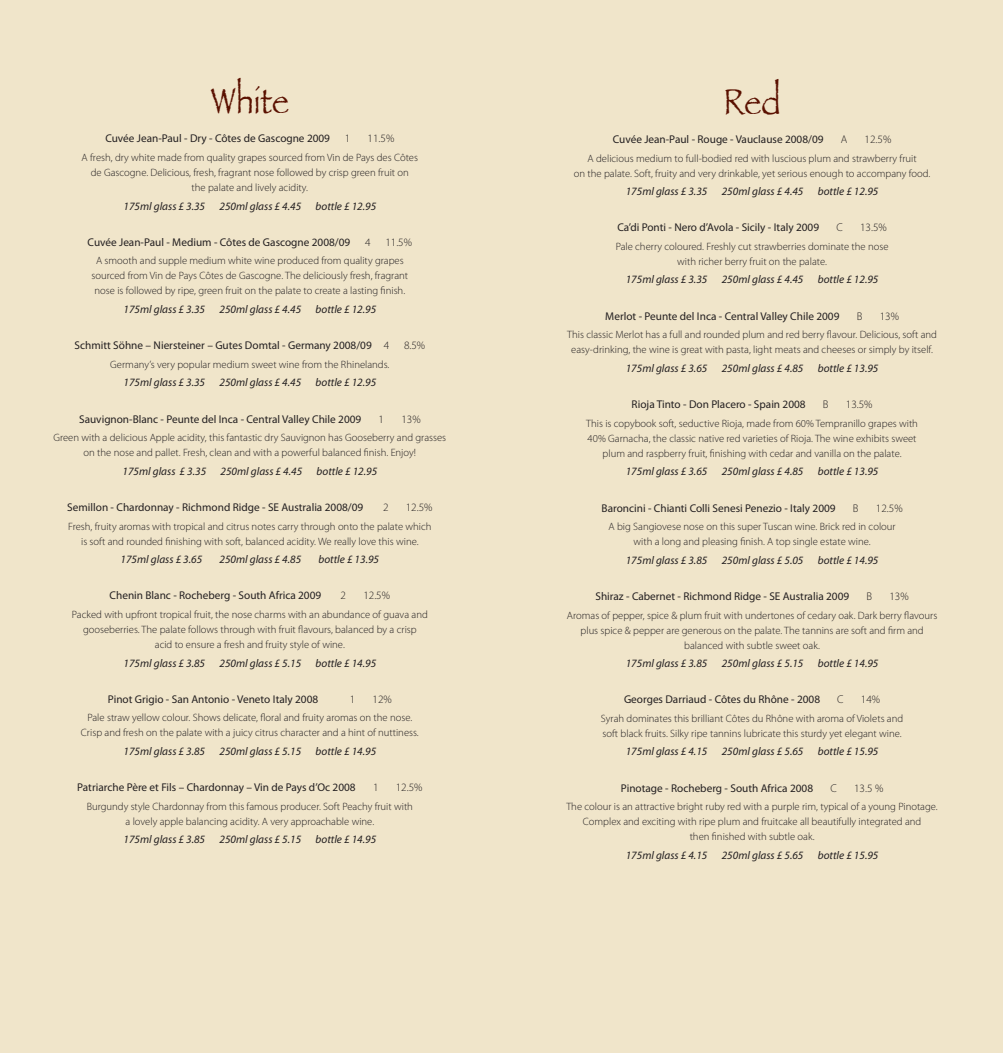
<style>
.page{position:relative;width:1003px;height:1053px;background:#fff}
.page>*{position:absolute;margin:0;border:0;box-sizing:border-box;transform-origin:0 0}
.t1{font:37.5px "Papyrus";color:#5a1000;scale:.85 1}
.t2{font:italic 11.25px "Myriad Pro";color:#231f20}
.t3{font:11.25px "Myriad Pro";color:#231f20}
.t4{font:300 11.25px "Myriad Pro";color:#231f20}
.t5{font:300 10.62px/15px "Myriad Pro";color:#231f20;text-align:center}
.s1{font-weight:300}
</style>
<div class="page">
<div style="left:0;top:0;width:1003px;height:1052px;background:#f0e5ca"></div>
<h1 class="t1" style="left:211px;top:78px;width:93px">White</h1>
<p class="t3" style="left:105px;top:132px;width:226px">Cuvée Jean-Paul - Dry - Côtes de Gascogne 2009</p>
<p class="t4" style="left:345px;top:132px;width:7px">1</p>
<p class="t4" style="left:368px;top:132px;width:28px">11.5%</p>
<p class="t5" style="left:82px;top:150px;width:338px">A fresh, dry white made from quality grapes sourced from Vin de Pays des Côtes de Gascogne. Delicious, fresh, fragrant nose followed by crisp green fruit on<br>the palate and lively acidity.</p>
<p class="t2" style="left:123px;top:199px;width:83px">175ml glass £ 3.35</p>
<p class="t2" style="left:219px;top:199px;width:83px">250ml glass £ 4.45</p>
<p class="t2" style="left:315px;top:199px;width:62px">bottle £ 12.95</p>
<p class="t3" style="left:88px;top:235px;width:264px">Cuvée Jean-Paul - Medium - Côtes de Gascogne 2008/09</p>
<p class="t4" style="left:365px;top:236px;width:7px">4</p>
<p class="t4" style="left:385px;top:236px;width:28px">11.5%</p>
<p class="t5" style="left:91px;top:253px;width:318px">A smooth and supple medium white wine produced from quality grapes sourced from Vin de Pays Côtes de Gascogne. The deliciously fresh, fragrant nose is followed by ripe, green fruit on the palate to create a lasting finish.</p>
<p class="t2" style="left:123px;top:302px;width:83px">175ml glass £ 3.35</p>
<p class="t2" style="left:219px;top:302px;width:83px">250ml glass £ 4.45</p>
<p class="t2" style="left:315px;top:302px;width:62px">bottle £ 12.95</p>
<p class="t3" style="left:74px;top:338px;width:316px">Schmitt Söhne – Niersteiner – Gutes Domtal - Germany 2008/09 <span class="s1">4</span></p>
<p class="t4" style="left:404px;top:339px;width:23px">8.5%</p>
<p class="t5" style="left:110px;top:357px;width:281px">Germany’s very popular medium sweet wine from the Rhinelands.</p>
<p class="t2" style="left:123px;top:375px;width:83px">175ml glass £ 3.35</p>
<p class="t2" style="left:219px;top:375px;width:83px">250ml glass £ 4.45</p>
<p class="t2" style="left:315px;top:375px;width:62px">bottle £ 12.95</p>
<p class="t3" style="left:79px;top:412px;width:284px">Sauvignon-Blanc - Peunte del Inca - Central Valley Chile 2009</p>
<p class="t4" style="left:379px;top:412px;width:7px">1</p>
<p class="t4" style="left:401px;top:412px;width:21px">13%</p>
<p class="t5" style="left:53px;top:430px;width:394px">Green with a delicious Apple acidity, this fantastic dry Sauvignon has Gooseberry and grasses on the nose and pallet. Fresh, clean and with a powerful balanced finish. Enjoy!</p>
<p class="t2" style="left:122px;top:464px;width:85px">175ml glass £ 3.35</p>
<p class="t2" style="left:220px;top:464px;width:83px">250ml glass £ 4.45</p>
<p class="t2" style="left:316px;top:464px;width:62px">bottle £ 12.95</p>
<p class="t3" style="left:67px;top:500px;width:297px">Semillon - Chardonnay - Richmond Ridge - SE Australia 2008/09</p>
<p class="t4" style="left:383px;top:501px;width:7px">2</p>
<p class="t4" style="left:406px;top:501px;width:28px">12.5%</p>
<p class="t5" style="left:68px;top:518px;width:365px">Fresh, fruity aromas with tropical and citrus notes carry through onto the palate which is soft and rounded finishing with soft, balanced acidity. We really love this wine.</p>
<p class="t2" style="left:121px;top:552px;width:83px">175ml glass £ 3.65</p>
<p class="t2" style="left:219px;top:552px;width:83px">250ml glass £ 4.85</p>
<p class="t2" style="left:318px;top:552px;width:62px">bottle £ 13.95</p>
<p class="t3" style="left:110px;top:588px;width:213px">Chenin Blanc - Rocheberg - South Africa 2009</p>
<p class="t4" style="left:341px;top:589px;width:7px">2</p>
<p class="t4" style="left:363px;top:589px;width:28px">12.5%</p>
<p class="t5" style="left:72px;top:607px;width:357px">Packed with upfront tropical fruit, the nose charms with an abundance of guava and gooseberries. The palate follows through with fruit flavours, balanced by a crisp<br>acid to ensure a fresh and fruity style of wine.</p>
<p class="t2" style="left:123px;top:655px;width:83px">175ml glass £ 3.85</p>
<p class="t2" style="left:219px;top:655px;width:83px">250ml glass £ 5.15</p>
<p class="t2" style="left:315px;top:655px;width:62px">bottle £ 14.95</p>
<p class="t3" style="left:108px;top:692px;width:212px">Pinot Grigio - San Antonio - Veneto Italy 2008</p>
<p class="t4" style="left:350px;top:692px;width:7px">1</p>
<p class="t4" style="left:372px;top:692px;width:21px">12%</p>
<p class="t5" style="left:81px;top:710px;width:339px">Pale straw yellow colour. Shows delicate, floral and fruity aromas on the nose.<br>Crisp and fresh on the palate with a juicy citrus character and a hint of nuttiness.</p>
<p class="t2" style="left:123px;top:744px;width:83px">175ml glass £ 3.85</p>
<p class="t2" style="left:219px;top:744px;width:83px">250ml glass £ 5.15</p>
<p class="t2" style="left:315px;top:744px;width:62px">bottle £ 14.95</p>
<p class="t3" style="left:77px;top:780px;width:280px">Patriarche Père et Fils – Chardonnay – Vin de Pays d’Oc 2008</p>
<p class="t4" style="left:373px;top:781px;width:7px">1</p>
<p class="t4" style="left:396px;top:781px;width:28px">12.5%</p>
<p class="t5" style="left:87px;top:798px;width:328px">Burgundy style Chardonnay from this famous producer. Soft Peachy fruit with a lovely apple balancing acidity. A very approachable wine.</p>
<p class="t2" style="left:123px;top:832px;width:83px">175ml glass £ 3.85</p>
<p class="t2" style="left:219px;top:832px;width:83px">250ml glass £ 5.15</p>
<p class="t2" style="left:315px;top:832px;width:62px">bottle £ 14.95</p>
<h1 class="t1" style="left:723px;top:79px;width:69px">Red</h1>
<p class="t3" style="left:613px;top:132px;width:212px">Cuvée Jean-Paul - Rouge - Vauclause 2008/09</p>
<p class="t4" style="left:841px;top:133px;width:8px">A</p>
<p class="t4" style="left:864px;top:133px;width:28px">12.5%</p>
<p class="t5" style="left:574px;top:151px;width:358px">A delicious medium to full-bodied red with luscious plum and strawberry fruit<br>on the palate. Soft, fruity and very drinkable, yet serious enough to accompany food.</p>
<p class="t2" style="left:626px;top:184px;width:83px">175ml glass £ 3.35</p>
<p class="t2" style="left:722px;top:184px;width:83px">250ml glass £ 4.45</p>
<p class="t2" style="left:818px;top:184px;width:62px">bottle £ 12.95</p>
<p class="t3" style="left:617px;top:220px;width:203px">Ca’di Ponti - Nero d’Avola - Sicily - Italy 2009</p>
<p class="t4" style="left:836px;top:221px;width:8px">C</p>
<p class="t4" style="left:860px;top:221px;width:28px">13.5%</p>
<p class="t5" style="left:616px;top:239px;width:274px">Pale cherry coloured. Freshly cut strawberries dominate the nose with richer berry fruit on the palate.</p>
<p class="t2" style="left:626px;top:273px;width:83px">175ml glass £ 3.35</p>
<p class="t2" style="left:722px;top:273px;width:83px">250ml glass £ 4.45</p>
<p class="t2" style="left:818px;top:273px;width:62px">bottle £ 12.95</p>
<p class="t3" style="left:605px;top:309px;width:236px">Merlot - Peunte del Inca - Central Valley Chile 2009</p>
<p class="t4" style="left:857px;top:310px;width:7px">B</p>
<p class="t4" style="left:879px;top:310px;width:21px">13%</p>
<p class="t5" style="left:567px;top:327px;width:371px">This classic Merlot has a full and rounded plum and red berry flavour. Delicious, soft and easy-drinking, the wine is great with pasta, light meats and cheeses or simply by itself.</p>
<p class="t2" style="left:626px;top:361px;width:83px">175ml glass £ 3.65</p>
<p class="t2" style="left:722px;top:361px;width:83px">250ml glass £ 4.85</p>
<p class="t2" style="left:818px;top:361px;width:62px">bottle £ 13.95</p>
<p class="t3" style="left:631px;top:397px;width:176px">Rioja Tinto - Don Placero - Spain 2008</p>
<p class="t4" style="left:823px;top:398px;width:7px">B</p>
<p class="t4" style="left:846px;top:398px;width:28px">13.5%</p>
<p class="t5" style="left:586px;top:416px;width:333px">This is copybook soft, seductive Rioja, made from 60% Tempranillo grapes with<br>40% Garnacha, the classic native red varieties of Rioja. The wine exhibits sweet plum and raspberry fruit, finishing with cedar and vanilla on the palate.</p>
<p class="t2" style="left:626px;top:464px;width:83px">175ml glass £ 3.65</p>
<p class="t2" style="left:722px;top:464px;width:83px">250ml glass £ 4.85</p>
<p class="t2" style="left:818px;top:464px;width:62px">bottle £ 13.95</p>
<p class="t3" style="left:601px;top:501px;width:236px">Baroncini - Chianti Colli Senesi Penezio - Italy 2009</p>
<p class="t4" style="left:853px;top:501px;width:7px">B</p>
<p class="t4" style="left:876px;top:501px;width:28px">12.5%</p>
<p class="t5" style="left:608px;top:519px;width:289px">A big Sangiovese nose on this super Tuscan wine. Brick red in colour with a long and pleasing finish. A top single estate wine.</p>
<p class="t2" style="left:626px;top:553px;width:83px">175ml glass £ 3.85</p>
<p class="t2" style="left:722px;top:553px;width:83px">250ml glass £ 5.05</p>
<p class="t2" style="left:818px;top:553px;width:62px">bottle £ 14.95</p>
<p class="t3" style="left:595px;top:589px;width:255px">Shiraz - Cabernet - Richmond Ridge - SE Australia 2009</p>
<p class="t4" style="left:866px;top:590px;width:7px">B</p>
<p class="t4" style="left:889px;top:590px;width:21px">13%</p>
<p class="t5" style="left:567px;top:607px;width:372px">Aromas of pepper, spice &amp; plum fruit with undertones of cedary oak. Dark berry flavours plus spice &amp; pepper are generous on the palate. The tannins are soft and firm and balanced with subtle sweet oak.</p>
<p class="t2" style="left:626px;top:656px;width:83px">175ml glass £ 3.85</p>
<p class="t2" style="left:722px;top:656px;width:83px">250ml glass £ 5.15</p>
<p class="t2" style="left:818px;top:656px;width:62px">bottle £ 14.95</p>
<p class="t3" style="left:624px;top:692px;width:198px">Georges Darriaud - Côtes du Rhône - 2008</p>
<p class="t4" style="left:837px;top:693px;width:8px">C</p>
<p class="t4" style="left:861px;top:693px;width:21px">14%</p>
<p class="t5" style="left:601px;top:711px;width:304px;text-align:left">Syrah dominates this brilliant Côtes du Rhône with aroma of Violets and soft black fruits. Silky ripe tannins lubricate this sturdy yet elegant wine.</p>
<p class="t2" style="left:626px;top:744px;width:83px">175ml glass £ 4.15</p>
<p class="t2" style="left:722px;top:744px;width:83px">250ml glass £ 5.65</p>
<p class="t2" style="left:818px;top:744px;width:62px">bottle £ 15.95</p>
<p class="t3" style="left:621px;top:781px;width:194px">Pinotage - Rocheberg - South Africa 2008</p>
<p class="t4" style="left:830px;top:781px;width:8px">C</p>
<p class="t4" style="left:854px;top:781px;width:31px">13.5 %</p>
<p class="t5" style="left:566px;top:799px;width:373px">The colour is an attractive bright ruby red with a purple rim, typical of a young Pinotage.<br>Complex and exciting with ripe plum and fruitcake all beautifully integrated and<br>then finished with subtle oak.</p>
<p class="t2" style="left:626px;top:848px;width:83px">175ml glass £ 4.15</p>
<p class="t2" style="left:722px;top:848px;width:83px">250ml glass £ 5.65</p>
<p class="t2" style="left:818px;top:848px;width:62px">bottle £ 15.95</p>
</div>
